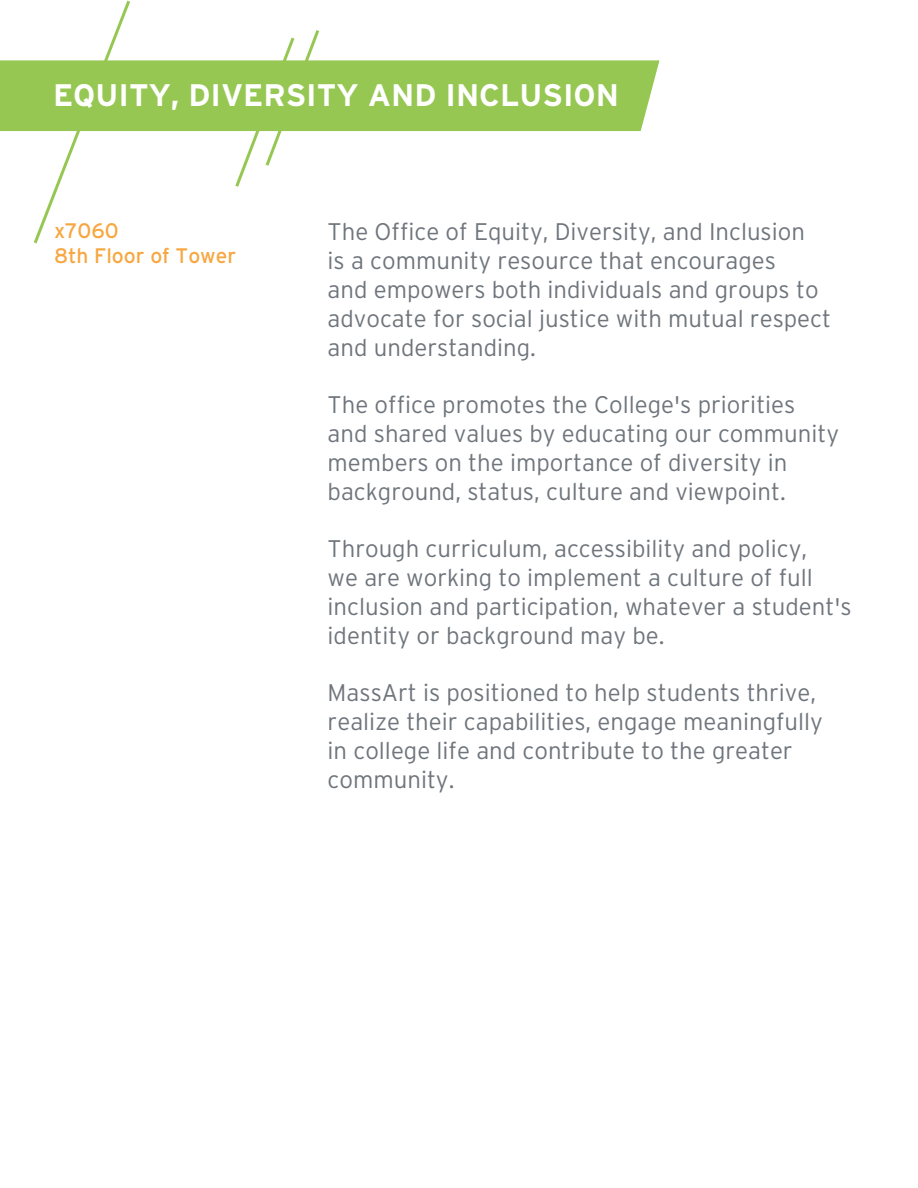
<style>
.page{position:relative;width:918px;height:1188px;background:#fff}
.page>*{position:absolute;margin:0;border:0;box-sizing:border-box;transform-origin:0 0}
.t1{font:700 31.2px "Interstate";color:#fff}
.t2{font:300 24px/28.8px "Interstate";color:#6f757c}
.t3{font:21px/25.2px "Interstate";color:#f7a741}
</style>
<div class="page">
<div style="left:0;top:60px;width:659px;height:71px;background:#96c753"></div>
<svg style="left:31px;top:0;width:102px;height:244px"></svg>
<svg style="left:233px;top:30px;width:89px;height:157px"></svg>
<h1 class="t1" style="left:53px;top:77px;width:568px">EQUITY, DIVERSITY AND INCLUSION</h1>
<p class="t3" style="left:54px;top:218px;width:184px">x7060<br>8th Floor of Tower</p>
<p class="t2" style="left:328px;top:217px;width:505px">The Office of Equity, Diversity, and Inclusion<br>is a community resource that encourages<br>and empowers both individuals and groups to advocate for social justice with mutual respect and understanding.</p>
<p class="t2" style="left:328px;top:390px;width:513px">The office promotes the College's priorities and shared values by educating our community members on the importance of diversity in background, status, culture and viewpoint.</p>
<p class="t2" style="left:328px;top:534px;width:526px">Through curriculum, accessibility and policy,<br>we are working to implement a culture of full inclusion and participation, whatever a student's identity or background may be.</p>
<p class="t2" style="left:328px;top:678px;width:497px">MassArt is positioned to help students thrive, realize their capabilities, engage meaningfully in college life and contribute to the greater community.</p>
</div>
